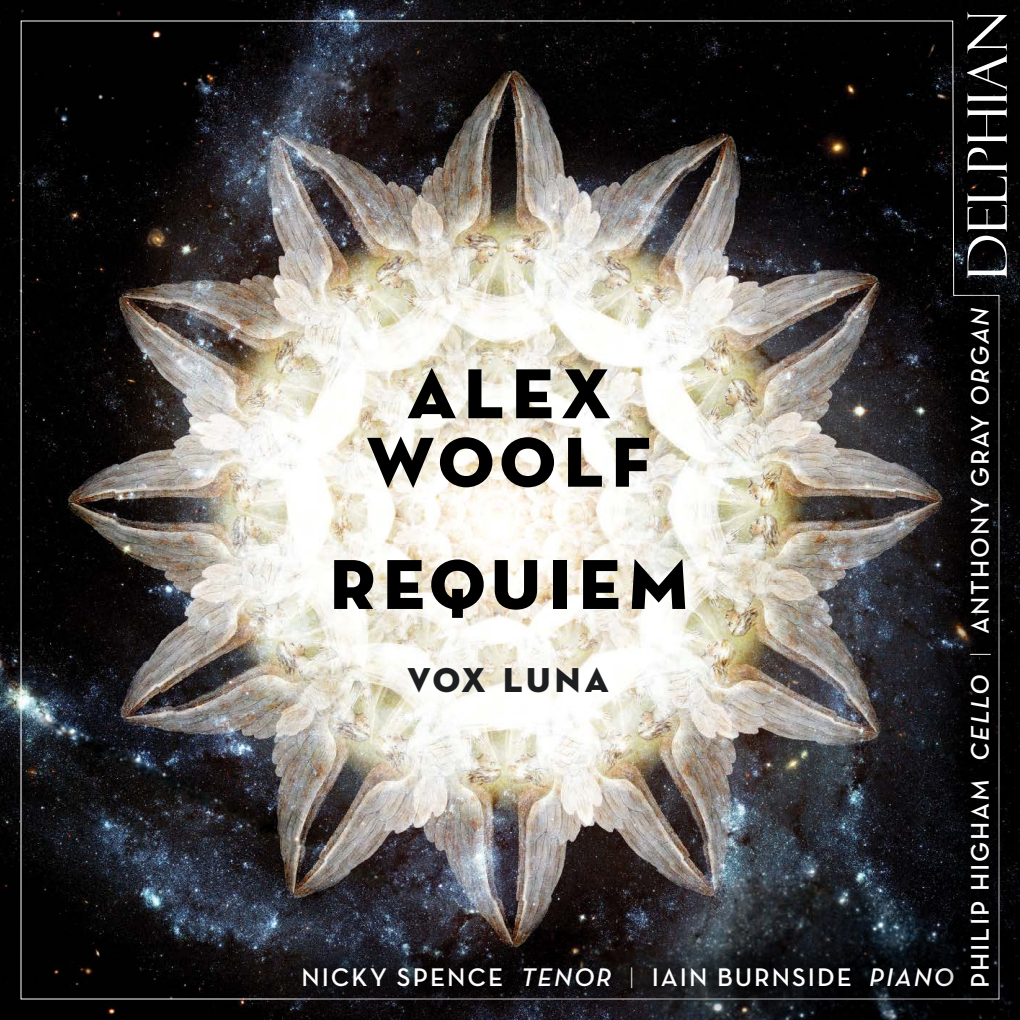
<style>
.page{position:relative;width:1020px;height:1020px;background:#fff}
.page>*{position:absolute;margin:0;border:0;box-sizing:border-box;transform-origin:0 0}
.t1{font:72px/68.4px "Neutra Disp Titling";letter-spacing:.11em;color:#000;text-align:center}
.t2{font:35.1px "Neutra Disp Titling";letter-spacing:.1em;color:#1d1e1f}
.t3{font:25.8px "Neutra Text Demi Alt";letter-spacing:.075em;color:#fff}
.s1{font-family:"Neutra Text Demi Italic Alt"}
.s2{font-family:"Neutra Text Light Alt";font-size:24.3px}
</style>
<div class="page">
<img style="left:0;top:0;width:1019px;height:1020px">
<svg style="left:967px;top:12px;width:40px;height:257px;background:#3e3e3f"></svg>
<img style="left:20px;top:20px;width:980px;height:980px">
<svg style="left:264px;top:929px;width:667px;height:91px;background:#18181c"></svg>
<svg style="left:931px;top:269px;width:89px;height:751px;background:#09090a"></svg>
<svg style="left:361px;top:619px;width:294px;height:123px"></svg>
<h1 class="t1" style="left:367px;top:360px;width:286px">ALEX<br>WOOLF</h1>
<h1 class="t1" style="left:330px;top:551px;width:360px">REQUIEM</h1>
<h2 class="t2" style="left:407px;top:658px;width:203px">VOX LUNA</h2>
<p class="t3" style="left:302px;top:962px;width:654px">NICKY SPENCE <span class="s1">TENOR</span> <span class="s2">|</span> IAIN BURNSIDE <span class="s1">PIANO</span></p>
<p class="t3" style="left:964px;top:988px;width:682px;rotate:-90deg">PHILIP HIGHAM <span class="s1">CELLO</span> <span class="s2">|</span> ANTHONY GRAY <span class="s1">ORGAN</span></p>
</div>
